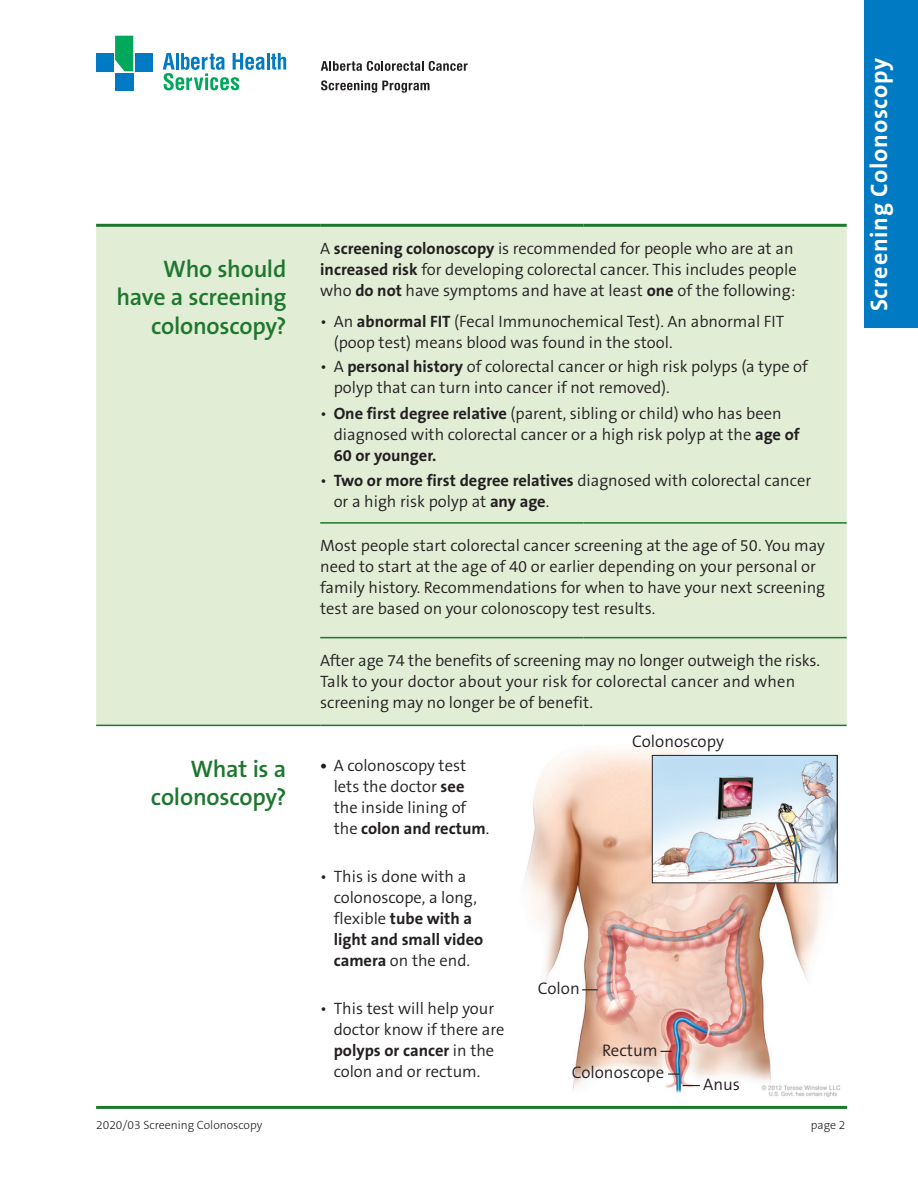
<style>
.page{position:relative;width:918px;height:1188px;background:#fff}
.page>*{position:absolute;margin:0;border:0;box-sizing:border-box;transform-origin:0 0}
.t1{font:600 24px/28.8px "The Sans B6";letter-spacing:-.01em;color:#1e772f;text-align:right}
.t2{font:700 24px "The Sans B7";letter-spacing:.03em;color:#fff}
.t3{font:300 16.8px "The Sans B4";color:#231f20}
.t4{font:300 16.5px/21px "The Sans B4";color:#231f20}
.t5{font:700 16.5px/21px "The Sans B7";color:#231f20}
.t6{font:300 12px "The Sans B3";color:#231f20}
.s1{font-family:"The Sans B7";font-weight:700}
.s2{font-family:"The Sans B4";font-weight:300}
</style>
<div class="page">
<div style="left:864px;top:0;width:54px;height:328px;background:#007bc3"></div>
<div style="left:96px;top:227px;width:751px;height:498px;background:#e2edd6"></div>
<hr style="left:96px;top:224px;width:224px;height:3px;background:#1e772f">
<hr style="left:320px;top:224px;width:263px;height:3px;background:#1e772f">
<hr style="left:583px;top:224px;width:264px;height:3px;background:#1e772f">
<hr style="left:320px;top:522px;width:263px;height:2px;background:#1e772f">
<hr style="left:583px;top:522px;width:264px;height:2px;background:#1e772f">
<hr style="left:320px;top:637px;width:263px;height:1px;background:#1e772f">
<hr style="left:583px;top:637px;width:264px;height:1px;background:#1e772f">
<hr style="left:96px;top:725px;width:224px;height:1px;background:#1e772f">
<hr style="left:320px;top:725px;width:263px;height:1px;background:#1e772f">
<hr style="left:583px;top:725px;width:264px;height:1px;background:#1e772f">
<img style="left:524px;top:749px;width:317px;height:348px">
<svg style="left:582px;top:989px;width:16px;height:1px"></svg>
<svg style="left:660px;top:1051px;width:12px;height:1px"></svg>
<svg style="left:683px;top:1085px;width:17px;height:1px"></svg>
<img style="left:654px;top:757px;width:182px;height:124px">
<div style="left:652px;top:755px;width:186px;height:128px;border:1px solid #231f20"></div>
<hr style="left:267px;top:53px;width:3px;height:17px;background:#007bc3">
<svg style="left:271px;top:53px;width:15px;height:17px"></svg>
<svg style="left:163px;top:53px;width:102px;height:37px"></svg>
<div style="left:96px;top:53px;width:17px;height:18px;background:#007bc3"></div>
<div style="left:135px;top:53px;width:17px;height:18px;background:#007bc3"></div>
<div style="left:115px;top:73px;width:18px;height:17px;background:#007bc3"></div>
<svg style="left:115px;top:36px;width:18px;height:35px"></svg>
<svg style="left:321px;top:61px;width:147px;height:10px"></svg>
<svg style="left:321px;top:80px;width:109px;height:13px"></svg>
<hr style="left:96px;top:1106px;width:751px;height:3px;background:#1e772f">
<h1 class="t1" style="left:117px;top:255px;width:171px">Who should have a screening colonoscopy?</h1>
<p class="t4" style="left:320px;top:238px;width:478px">A <span class="s1">screening colonoscopy</span> is recommended for people who are at an <span class="s1">increased risk</span> for developing colorectal cancer. This includes people who <span class="s1">do not</span> have symptoms and have at least <span class="s1">one</span> of the following:</p>
<p class="t4" style="left:334px;top:311px;width:452px;text-indent:-13px">• An <span class="s1">abnormal FIT</span> (Fecal Immunochemical Test). An abnormal FIT (poop test) means blood was found in the stool.</p>
<p class="t4" style="left:334px;top:357px;width:476px;text-indent:-13px">• A <span class="s1">personal history</span> of colorectal cancer or high risk polyps (a type of polyp that can turn into cancer if not removed).</p>
<p class="t4" style="left:334px;top:404px;width:467px;text-indent:-13px">• <span class="s1">One first degree relative</span> (parent, sibling or child) who has been diagnosed with colorectal cancer or a high risk polyp at the <span class="s1">age of</span></p>
<p class="t5" style="left:334px;top:446px;width:104px">60 or younger.</p>
<p class="t4" style="left:334px;top:470px;width:479px;text-indent:-13px">• <span class="s1">Two or more first degree relatives</span> diagnosed with colorectal cancer or a high risk polyp at <span class="s1">any age</span>.</p>
<p class="t4" style="left:320px;top:536px;width:506px">Most people start colorectal cancer screening at the age of 50. You may need to start at the age of 40 or earlier depending on your personal or family history. Recommendations for when to have your next screening test are based on your colonoscopy test results.</p>
<p class="t4" style="left:320px;top:650px;width:501px">After age 74 the benefits of screening may no longer outweigh the risks.<br>Talk to your doctor about your risk for colorectal cancer and when screening may no longer be of benefit.</p>
<p class="t3" style="left:632px;top:732px;width:93px">Colonoscopy</p>
<h1 class="t1" style="left:151px;top:755px;width:137px">What is a colonoscopy?</h1>
<p class="t4" style="left:334px;top:756px;width:134px;text-align:justify;text-indent:-13px"><span class="s1">•</span> A colonoscopy test lets the doctor <span class="s1">see </span>the inside lining of</p>
<p class="t5" style="left:334px;top:819px;width:157px"><span class="s2">the</span> colon and rectum<span class="s2">.</span></p>
<p class="t4" style="left:334px;top:867px;width:145px;text-indent:-13px">• This is done with a colonoscope, a long,</p>
<p class="t5" style="left:334px;top:909px;width:151px"><span class="s2">flexible</span> tube with a light and small video</p>
<p class="t4" style="left:334px;top:951px;width:138px"><span class="s1">camera</span> on the end.</p>
<p class="t4" style="left:334px;top:999px;width:172px;text-indent:-13px">• This test will help your doctor know if there are</p>
<p class="t5" style="left:334px;top:1041px;width:162px">polyps or cancer <span class="s2">in the</span></p>
<p class="t4" style="left:334px;top:1062px;width:148px">colon and or rectum.</p>
<p class="t3" style="left:538px;top:980px;width:43px">Colon</p>
<p class="t3" style="left:602px;top:1042px;width:57px">Rectum</p>
<p class="t3" style="left:572px;top:1063px;width:94px">Colonoscope</p>
<p class="t3" style="left:703px;top:1076px;width:38px">Anus</p>
<p class="t6" style="left:96px;top:1119px;width:168px">2020/03 Screening Colonoscopy</p>
<p class="t6" style="left:811px;top:1119px;width:36px">page 2</p>
<h1 class="t2" style="left:866px;top:311px;width:255px;rotate:-90deg">Screening Colonoscopy</h1>
</div>
